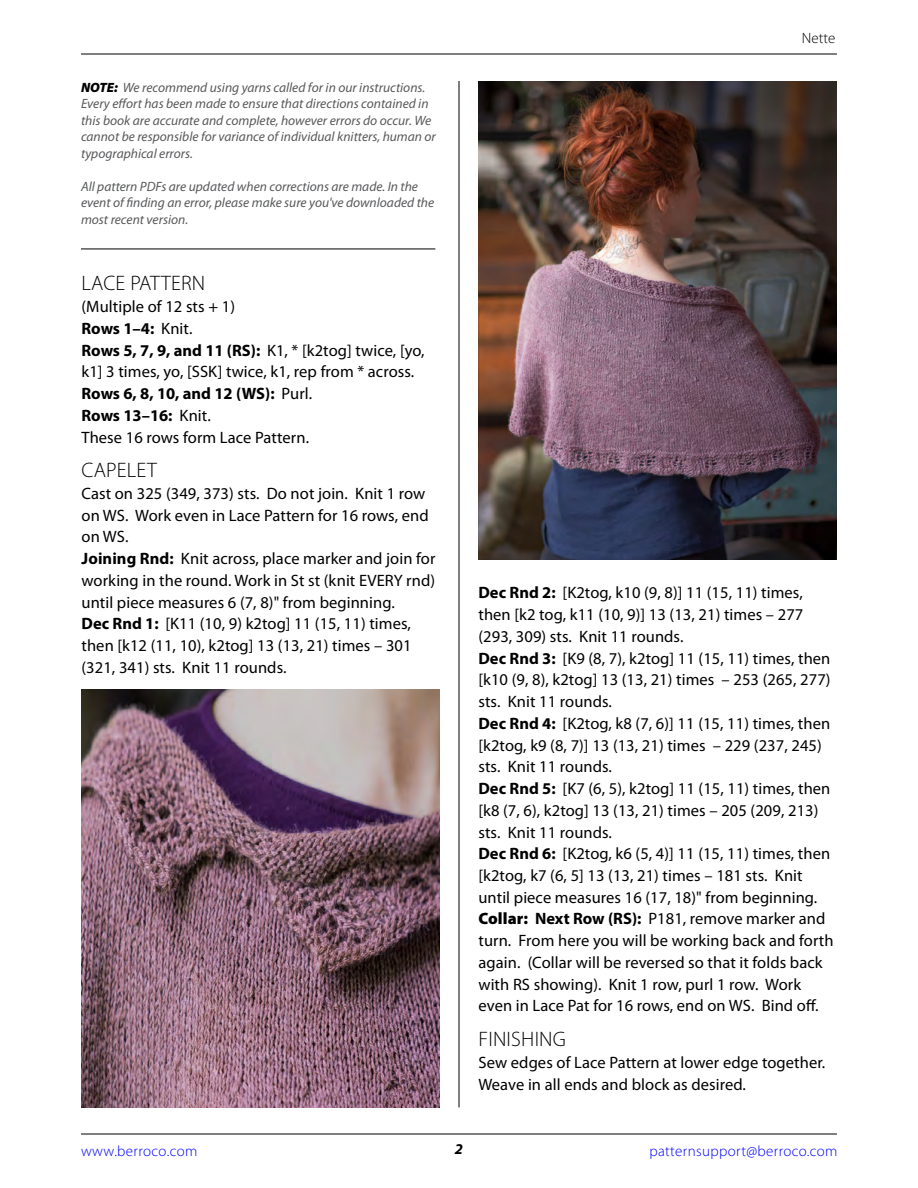
<style>
.page{position:relative;width:918px;height:1188px;background:#fff}
.page>*{position:absolute;margin:0;border:0;box-sizing:border-box;transform-origin:0 0}
.t1{font:300 21px "Myriad Pro";letter-spacing:.01em;color:#000}
.t2{font:16.5px/21.8px "Myriad Pro";letter-spacing:.005em;color:#000}
.t3{font:300 15px "Myriad Pro";letter-spacing:.025em;color:#00f}
.t4{font:300 15px "Myriad Pro";letter-spacing:.005em;color:#000}
.t5{font:italic 700 15px "Myriad Pro";color:#000}
.t6{font:italic 13.5px/16.5px "Myriad Pro";color:#58595b}
.s1{font-weight:900;color:#000}
.s2{font-weight:700}
.s3{font-weight:900}
</style>
<div class="page">
<hr style="left:81px;top:1134px;width:756px;height:1px;background:#000">
<hr style="left:81px;top:54px;width:756px;height:1px;background:#000">
<hr style="left:459px;top:81px;width:1px;height:1026px;background:#000">
<hr style="left:81px;top:249px;width:354px;height:1px;background:#000">
<img style="left:82px;top:689px;width:358px;height:418px">
<img style="left:479px;top:82px;width:358px;height:477px">
<p class="t6" style="left:81px;top:79px;width:356px"><span class="s1">NOTE:</span> We recommend using yarns called for in our instructions.<br>Every effort has been made to ensure that directions contained in this book are accurate and complete, however errors do occur. We cannot be responsible for variance of individual knitters, human or typographical errors.</p>
<p class="t6" style="left:81px;top:178px;width:355px">All pattern PDFs are updated when corrections are made. In the event of finding an error, please make sure you've downloaded the most recent version.</p>
<p class="t1" style="left:82px;top:271px;width:125px">LACE PATTERN</p>
<p class="t2" style="left:82px;top:295px;width:345px">(Multiple of 12 sts + 1)<br><span class="s2">Rows 1–4:</span> Knit.<br><span class="s2">Rows 5, 7, 9, and 11 (RS):</span> K1, * [k2tog] twice, [yo, k1] 3 times, yo, [SSK] twice, k1, rep from * across.<br><span class="s2">Rows 6, 8, 10, and 12 (WS):</span> Purl.<br><span class="s2">Rows 13–16:</span> Knit.<br>These 16 rows form Lace Pattern.</p>
<p class="t1" style="left:82px;top:457px;width:77px">CAPELET</p>
<p class="t2" style="left:82px;top:482px;width:355px">Cast on 325 (349, 373) sts. Do not join. Knit 1 row on WS. Work even in Lace Pattern for 16 rows, end on WS.<br><span class="s2">Joining Rnd:</span> Knit across, place marker and join for working in the round. Work in St st (knit EVERY rnd) until piece measures 6 (7, 8)" from beginning.<br><span class="s2">Dec Rnd 1:</span> [K11 (10, 9) k2tog] 11 (15, 11) times, then [k12 (11, 10), k2tog] 13 (13, 21) times – 301 (321, 341) sts. Knit 11 rounds.</p>
<p class="t4" style="left:802px;top:29px;width:35px">Nette</p>
<p class="t2" style="left:478px;top:582px;width:357px"><span class="s2">Dec Rnd 2:</span> [K2tog, k10 (9, 8)] 11 (15, 11) times, then [k2 tog, k11 (10, 9)] 13 (13, 21) times – 277 (293, 309) sts. Knit 11 rounds.<br><span class="s2">Dec Rnd 3:</span> [K9 (8, 7), k2tog] 11 (15, 11) times, then [k10 (9, 8), k2tog] 13 (13, 21) times – 253 (265, 277) sts. Knit 11 rounds.<br><span class="s2">Dec Rnd 4:</span> [K2tog, k8 (7, 6)] 11 (15, 11) times, then [k2tog, k9 (8, 7)] 13 (13, 21) times – 229 (237, 245) sts. Knit 11 rounds.<br><span class="s2">Dec Rnd 5:</span> [K7 (6, 5), k2tog] 11 (15, 11) times, then [k8 (7, 6), k2tog] 13 (13, 21) times – 205 (209, 213) sts. Knit 11 rounds.<br><span class="s2">Dec Rnd 6:</span> [K2tog, k6 (5, 4)] 11 (15, 11) times, then [k2tog, k7 (6, 5] 13 (13, 21) times – 181 sts. Knit until piece measures 16 (17, 18)" from beginning.<br><span class="s3">Collar:</span> <span class="s2">Next Row (RS):</span> P181, remove marker and turn. From here you will be working back and forth again. (Collar will be reversed so that it folds back with RS showing). Knit 1 row, purl 1 row. Work even in Lace Pat for 16 rows, end on WS. Bind off.</p>
<p class="t1" style="left:478px;top:1026px;width:89px">FINISHING</p>
<p class="t2" style="left:478px;top:1051px;width:348px">Sew edges of Lace Pattern at lower edge together.<br>Weave in all ends and block as desired.</p>
<p class="t3" style="left:81px;top:1142px;width:118px">www.berroco.com</p>
<p class="t5" style="left:455px;top:1139px;width:10px">2</p>
<p class="t3" style="left:649px;top:1142px;width:190px">patternsupport@berroco.com</p>
</div>
